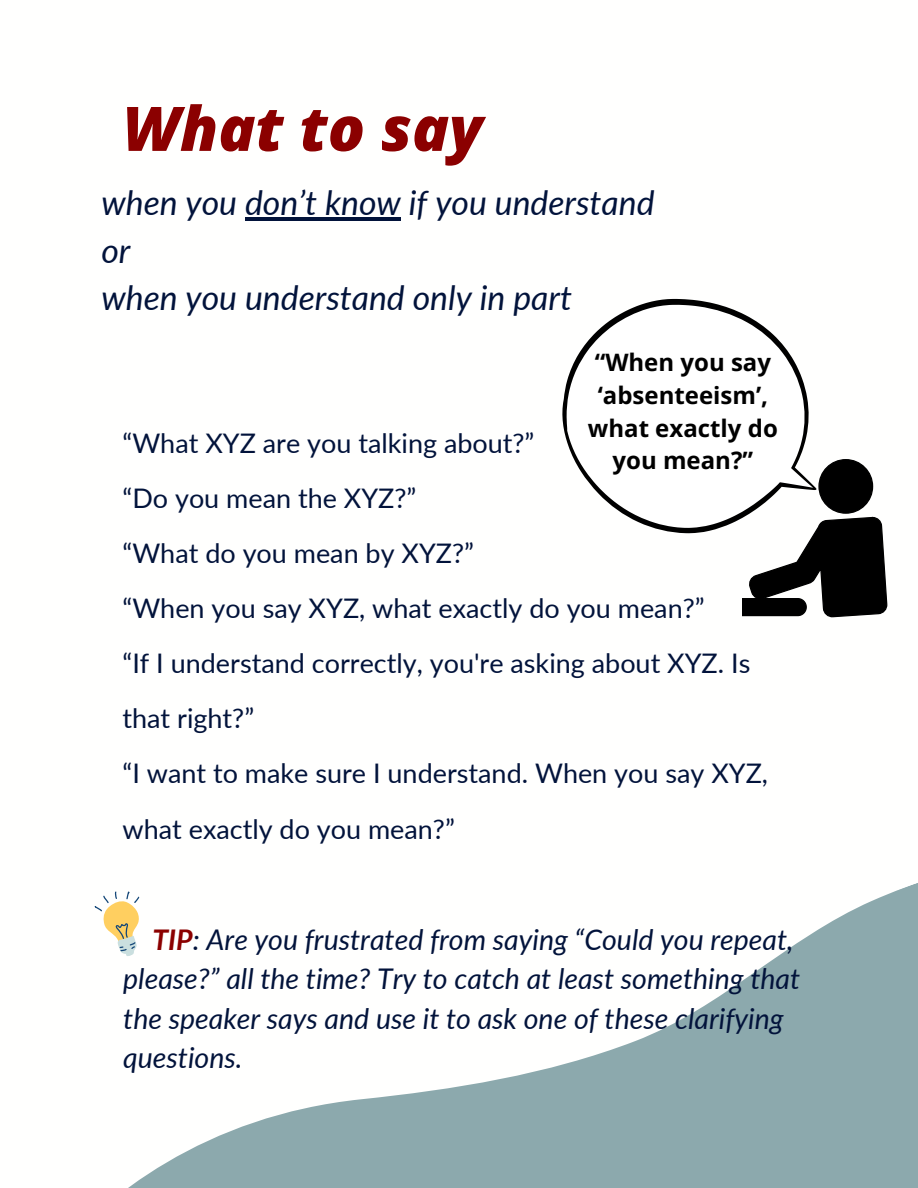
<style>
.page{position:relative;width:918px;height:1188px;background:#fff}
.page>*{position:absolute;margin:0;border:0;box-sizing:border-box;transform-origin:0 0}
.t1{font:italic 800 61.5px "Open Sans";color:#8b0000}
.t2{font:italic 33.75px/47.2px "Lato";color:#02133b}
.t3{font:italic 28.5px/39.3px "Lato";color:#02133b}
.t4{font:27px/55.2px "Lato";color:#02133b}
.t5{font:700 24px/32.7px "Open Sans";color:#000;text-align:center}
.s1{font-weight:700;color:#8b0000}
</style>
<div class="page">
<svg style="left:128px;top:883px;width:790px;height:305px"></svg>
<svg style="left:94px;top:890px;width:53px;height:69px"></svg>
<hr style="left:245px;top:218px;width:156px;height:3px;background:#02133b">
<svg style="left:743px;top:517px;width:145px;height:101px"></svg>
<svg style="left:743px;top:468px;width:131px;height:118px;fill:#000"></svg>
<svg style="left:562px;top:298px;width:304px;height:280px"></svg>
<h2 class="t1" style="left:123px;top:85px;width:362px">What to say</h2>
<p class="t2" style="left:101px;top:179px;width:555px">when you don’t know if you understand or<br>when you understand only in part</p>
<p class="t5" style="left:588px;top:346px;width:191px">“When you say ‘absenteeism’, what exactly do you mean?”</p>
<p class="t4" style="left:123px;top:415px;width:647px">“What XYZ are you talking about?”<br>“Do you mean the XYZ?”<br>“What do you mean by XYZ?”<br>“When you say XYZ, what exactly do you mean?”<br>“If I understand correctly, you're asking about XYZ. Is that right?”<br>“I want to make sure I understand. When you say XYZ, what exactly do you mean?”</p>
<h1 class="t3" style="left:123px;top:919px;width:678px;text-indent:29px"><span class="s1">TIP</span>: Are you frustrated from saying “Could you repeat, please?” all the time? Try to catch at least something that the speaker says and use it to ask one of these clarifying questions.</h1>
</div>
